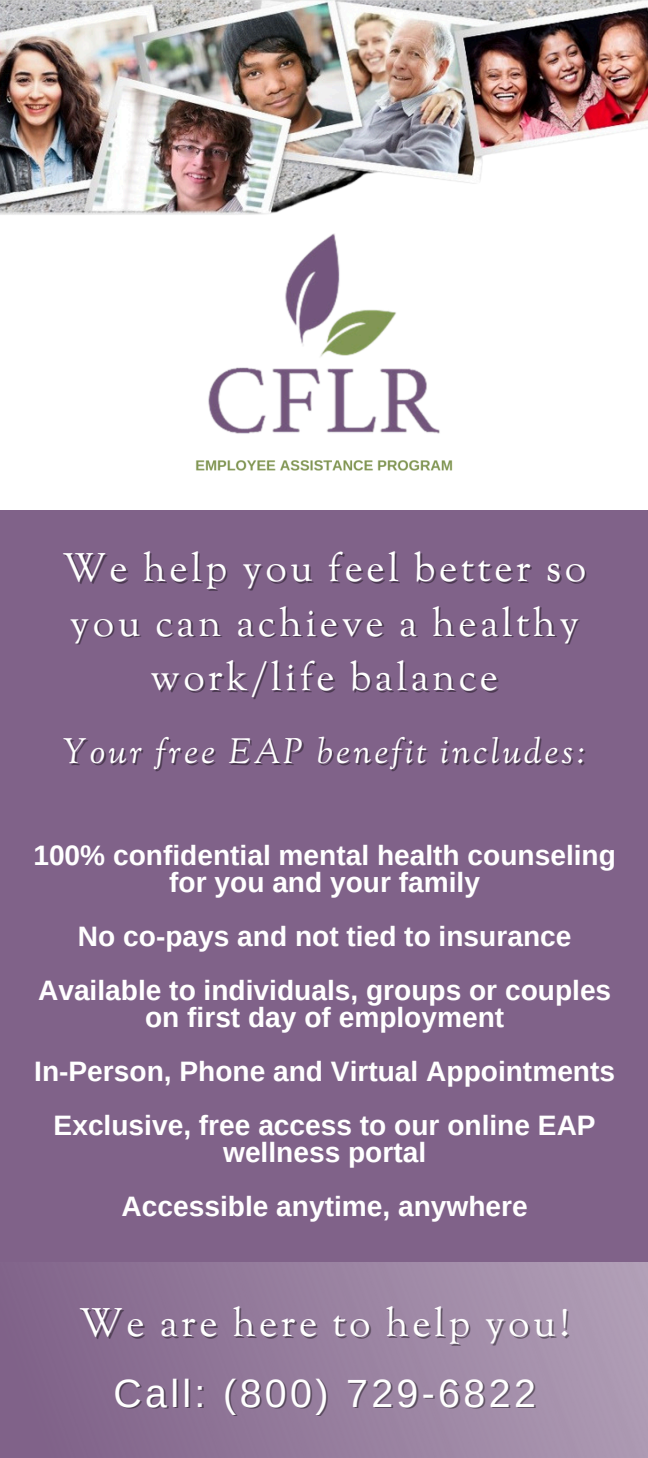
<style>
.page{position:relative;width:648px;height:1458px;background:#806289}
.page>*{position:absolute;margin:0;border:0;box-sizing:border-box;transform-origin:0 0}
.t1{font:39.38px "Sorts Mill Goudy";letter-spacing:.085em;color:#fff}
.t2{font:39.38px "Arimo";letter-spacing:.085em;color:#fff}
.t3{font:italic 34.88px "Sorts Mill Goudy";letter-spacing:.085em;color:#fff}
.t4{font:700 28.12px/27px "Arimo";color:#fff;text-align:center}
</style>
<div class="page">
<div style="left:0;top:0;width:648px;height:510px;background:#fff"></div>
<img style="left:196px;top:233px;width:257px;height:238px">
<img style="left:0;top:0;width:648px;height:215px">
<img style="left:85px;top:1262px;width:563px;height:196px">
<h1 class="t1" style="left:63px;top:544px;width:525px">We help you feel better so</h1>
<h2 class="t1" style="left:70px;top:598px;width:511px">you can achieve a healthy</h2>
<p class="t1" style="left:151px;top:652px;width:349px">work/life balance</p>
<p class="t3" style="left:63px;top:730px;width:525px">Your free EAP benefit includes:</p>
<p class="t4" style="left:33px;top:841px;width:584px">100% confidential mental health counseling for you and your family</p>
<p class="t4" style="left:78px;top:922px;width:495px">No co-pays and not tied to insurance</p>
<p class="t4" style="left:38px;top:976px;width:575px">Available to individuals, groups or couples on first day of employment</p>
<p class="t4" style="left:34px;top:1057px;width:582px">In-Person, Phone and Virtual Appointments</p>
<p class="t4" style="left:54px;top:1111px;width:544px">Exclusive, free access to our online EAP wellness portal</p>
<h1 class="t4" style="left:122px;top:1192px;width:408px">Accessible anytime, anywhere</h1>
<h1 class="t1" style="left:79px;top:1298px;width:492px">We are here to help you!</h1>
<h1 class="t2" style="left:113px;top:1371px;width:424px">Call: (800) 729-6822</h1>
</div>
